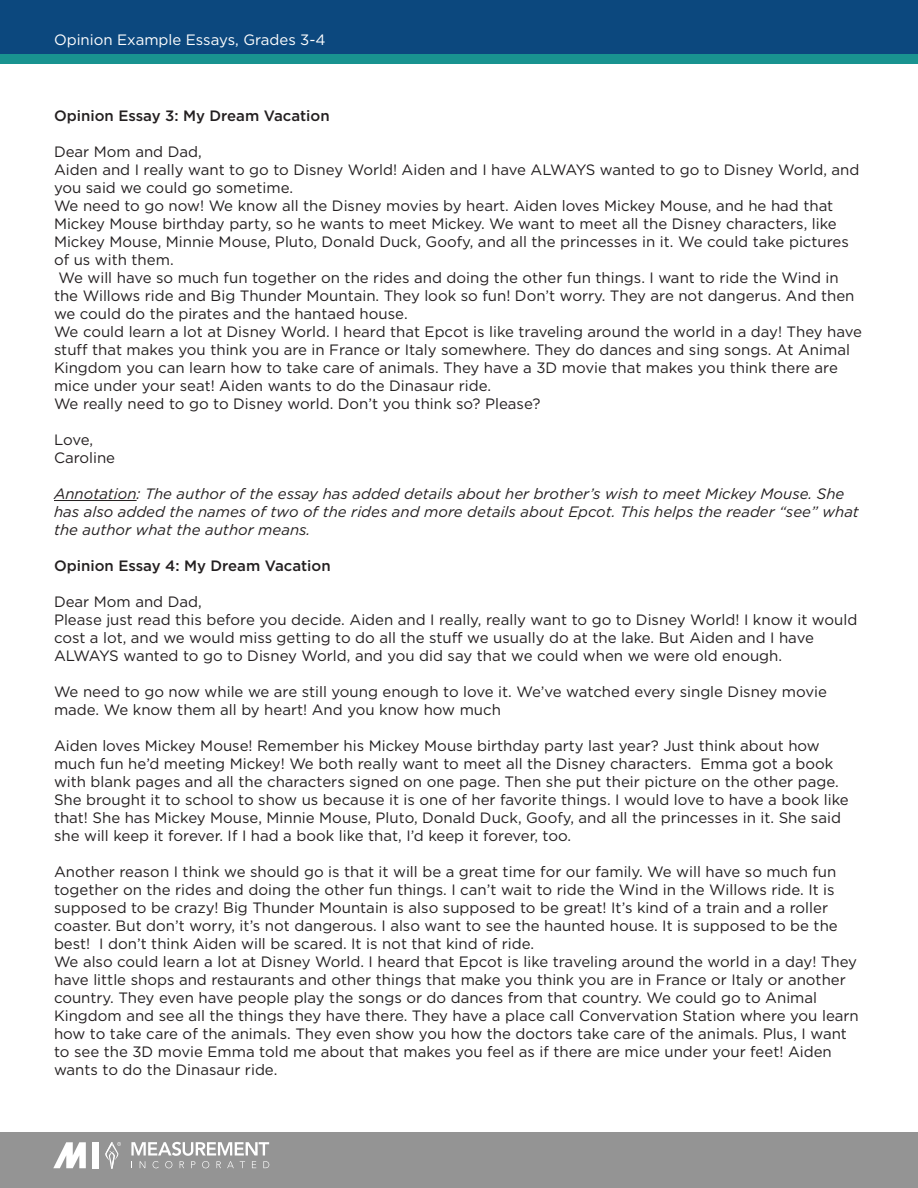
<style>
.page{position:relative;width:918px;height:1188px;background:#fff}
.page>*{position:absolute;margin:0;border:0;box-sizing:border-box;transform-origin:0 0}
.t1{font:15px/18px "Gotham";color:#231f20}
.t2{font:italic 15px/18px "Gotham";color:#231f20}
.t3{font:500 15px "Gotham";color:#231f20}
.t4{font:15px "Gotham";color:#fff}
</style>
<div class="page">
<div style="left:0;top:0;width:918px;height:54px;background:#0c487e"></div>
<div style="left:0;top:54px;width:918px;height:10px;background:#199390"></div>
<div style="left:0;top:1133px;width:918px;height:55px;background:#949494"></div>
<div style="left:92px;top:1142px;width:7px;height:26px;background:#fff"></div>
<svg style="left:53px;top:1142px;width:33px;height:26px"></svg>
<svg style="left:131px;top:1142px;width:138px;height:26px"></svg>
<svg style="left:105px;top:1142px;width:16px;height:27px"></svg>
<hr style="left:54px;top:500px;width:83px;height:1px;background:#231f20">
<p class="t4" style="left:54px;top:31px;width:273px">Opinion Example Essays, Grades 3-4</p>
<p class="t3" style="left:54px;top:107px;width:277px">Opinion Essay 3: My Dream Vacation</p>
<p class="t1" style="left:54px;top:142px;width:149px">Dear Mom and Dad,</p>
<p class="t1" style="left:54px;top:160px;width:807px">Aiden and I really want to go to Disney World! Aiden and I have ALWAYS wanted to go to Disney World, and</p>
<p class="t1" style="left:54px;top:178px;width:241px">you said we could go sometime.</p>
<p class="t1" style="left:54px;top:196px;width:781px">We need to go now! We know all the Disney movies by heart. Aiden loves Mickey Mouse, and he had that</p>
<p class="t1" style="left:54px;top:214px;width:784px">Mickey Mouse birthday party, so he wants to meet Mickey. We want to meet all the Disney characters, like</p>
<p class="t1" style="left:54px;top:232px;width:796px">Mickey Mouse, Minnie Mouse, Pluto, Donald Duck, Goofy, and all the princesses in it. We could take pictures</p>
<p class="t1" style="left:54px;top:250px;width:121px">of us with them.</p>
<p class="t1" style="left:58px;top:268px;width:782px">We will have so much fun together on the rides and doing the other fun things. I want to ride the Wind in</p>
<p class="t1" style="left:54px;top:286px;width:802px">the Willows ride and Big Thunder Mountain. They look so fun! Don’t worry. They are not dangerus. And then</p>
<p class="t1" style="left:54px;top:304px;width:355px">we could do the pirates and the hantaed house.</p>
<p class="t1" style="left:54px;top:322px;width:810px">We could learn a lot at Disney World. I heard that Epcot is like traveling around the world in a day! They have</p>
<p class="t1" style="left:54px;top:340px;width:797px">stuff that makes you think you are in France or Italy somewhere. They do dances and sing songs. At Animal</p>
<p class="t1" style="left:54px;top:358px;width:785px">Kingdom you can learn how to take care of animals. They have a 3D movie that makes you think there are</p>
<p class="t1" style="left:54px;top:376px;width:439px">mice under your seat! Aiden wants to do the Dinasaur ride.</p>
<p class="t1" style="left:54px;top:394px;width:488px">We really need to go to Disney world. Don’t you think so? Please?</p>
<p class="t1" style="left:54px;top:430px;width:63px">Love,<br>Caroline</p>
<p class="t2" style="left:54px;top:484px;width:806px">Annotation: The author of the essay has added details about her brother’s wish to meet Mickey Mouse. She has also added the names of two of the rides and more details about Epcot. This helps the reader “see” what the author what the author means.</p>
<p class="t3" style="left:54px;top:557px;width:278px">Opinion Essay 4: My Dream Vacation</p>
<p class="t1" style="left:54px;top:592px;width:805px">Dear Mom and Dad,<br>Please just read this before you decide. Aiden and I really, really want to go to Disney World! I know it would cost a lot, and we would miss getting to do all the stuff we usually do at the lake. But Aiden and I have ALWAYS wanted to go to Disney World, and you did say that we could when we were old enough.</p>
<p class="t1" style="left:54px;top:682px;width:775px">We need to go now while we are still young enough to love it. We’ve watched every single Disney movie made. We know them all by heart! And you know how much</p>
<p class="t1" style="left:54px;top:736px;width:796px">Aiden loves Mickey Mouse! Remember his Mickey Mouse birthday party last year? Just think about how much fun he’d meeting Mickey! We both really want to meet all the Disney characters. Emma got a book with blank pages and all the characters signed on one page. Then she put their picture on the other page.<br>She brought it to school to show us because it is one of her favorite things. I would love to have a book like that! She has Mickey Mouse, Minnie Mouse, Pluto, Donald Duck, Goofy, and all the princesses in it. She said she will keep it forever. If I had a book like that, I’d keep it forever, too.</p>
<p class="t1" style="left:54px;top:862px;width:806px">Another reason I think we should go is that it will be a great time for our family. We will have so much fun together on the rides and doing the other fun things. I can’t wait to ride the Wind in the Willows ride. It is supposed to be crazy! Big Thunder Mountain is also supposed to be great! It’s kind of a train and a roller coaster. But don’t worry, it’s not dangerous. I also want to see the haunted house. It is supposed to be the best! I don’t think Aiden will be scared. It is not that kind of ride.<br>We also could learn a lot at Disney World. I heard that Epcot is like traveling around the world in a day! They have little shops and restaurants and other things that make you think you are in France or Italy or another country. They even have people play the songs or do dances from that country. We could go to Animal Kingdom and see all the things they have there. They have a place call Convervation Station where you learn how to take care of the animals. They even show you how the doctors take care of the animals. Plus, I want to see the 3D movie Emma told me about that makes you feel as if there are mice under your feet! Aiden wants to do the Dinasaur ride.</p>
</div>
